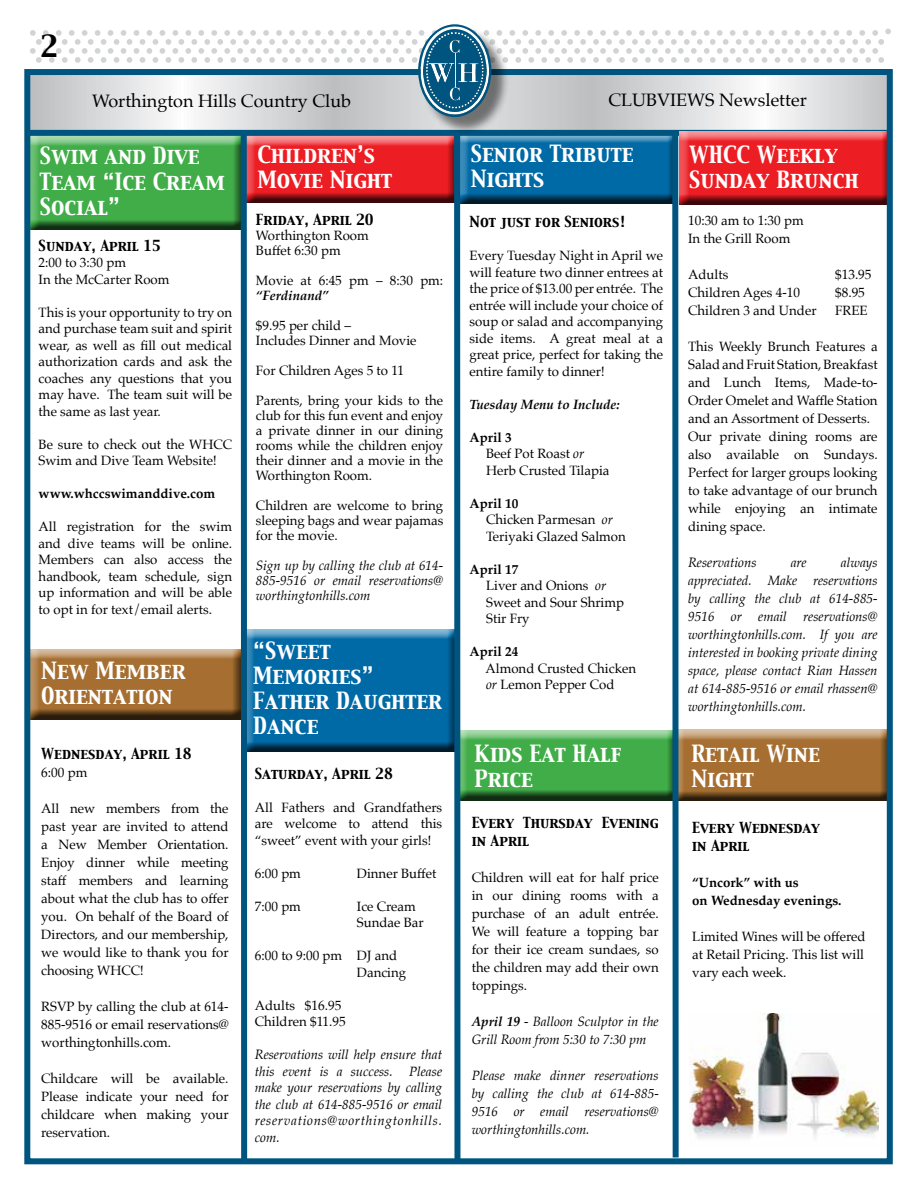
<style>
.page{position:relative;width:918px;height:1188px;background:#fff}
.page>*{position:absolute;margin:0;border:0;box-sizing:border-box;transform-origin:0 0}
.t1{font:27px "Capitals";color:#000}
.t2{font:21px/25.2px "Capitals";color:#fff;scale:.96 1}
.t3{font:18px "Palatino";color:#000}
.t4{font:13.5px/16.5px "Palatino";color:#000}
.t5{font:italic 13.5px/18px "Palatino";color:#000;text-align:justify}
.t6{font:13.5px/18px "Capitals";color:#000}
.t7{font:700 13.5px/18px "Palatino";color:#000}
.t8{font:italic 700 13.5px "Palatino";color:#000}
.s1{font-weight:700}
.s2{font-style:italic}
</style>
<div class="page">
<div style="left:238px;top:629px;width:221px;height:125px;background:#000;opacity:.75"></div>
<div style="left:239px;top:136px;width:219px;height:69px;background:#000;opacity:.75"></div>
<div style="left:452px;top:132px;width:229px;height:75px;background:#000;opacity:.75"></div>
<svg style="left:31px;top:117px;width:855px;height:12px"></svg>
<div style="left:668px;top:729px;width:224px;height:74px;background:#000;opacity:.75"></div>
<div style="left:446px;top:727px;width:233px;height:76px;background:#fff"></div>
<div style="left:451px;top:730px;width:228px;height:73px;background:#000;opacity:.75"></div>
<div style="left:23px;top:136px;width:222px;height:96px;background:#000;opacity:.75"></div>
<div style="left:18px;top:646px;width:226px;height:76px;background:#fff"></div>
<div style="left:23px;top:649px;width:221px;height:73px;background:#000;opacity:.75"></div>
<div style="left:241px;top:131px;width:6px;height:1030px;background:#005580"></div>
<div style="left:26px;top:130px;width:864px;height:6px;background:#005580"></div>
<div style="left:454px;top:133px;width:6px;height:1028px;background:#005580"></div>
<div style="left:668px;top:128px;width:226px;height:79px;background:#fff;opacity:.75"></div>
<div style="left:673px;top:131px;width:221px;height:76px;background:#000;opacity:.75"></div>
<img style="left:689px;top:1014px;width:189px;height:124px">
<div style="left:672px;top:131px;width:7px;height:1026px;background:#005580"></div>
<div style="left:24px;top:69px;width:869px;height:1095px;border:6px solid #005580"></div>
<div style="left:420px;top:27px;width:90px;height:109px;background:#000;opacity:.5"></div>
<svg style="left:30px;top:24px;width:861px;height:93px"></svg>
<h1 class="t1" style="left:40px;top:27px;width:20px">2</h1>
<h3 class="t3" style="left:92px;top:86px;width:261px">Worthington Hills Country Club</h3>
<h3 class="t3" style="left:608px;top:85px;width:200px">CLUBVIEWS Newsletter</h3>
<h2 class="t2" style="left:40px;top:145px;width:194px">Swim and Dive<br>Team “Ice Cream<br>Social”</h2>
<p class="t6" style="left:39px;top:237px;width:124px">Sunday, April 15</p>
<p class="t4" style="left:39px;top:254px;width:132px">2:00 to 3:30 pm<br>In the McCarter Room</p>
<p class="t4" style="left:39px;top:304px;width:195px;text-align:justify">This is your opportunity to try on and purchase team suit and spirit wear, as well as fill out medical authorization cards and ask the coaches any questions that you may have. The team suit will be the same as last year.</p>
<p class="t4" style="left:39px;top:436px;width:195px">Be sure to check out the WHCC<br>Swim and Dive Team Website!</p>
<p class="t7" style="left:39px;top:484px;width:178px">www.whccswimanddive.com</p>
<p class="t4" style="left:39px;top:518px;width:195px;text-align:justify">All registration for the swim and dive teams will be online.<br>Members can also access the handbook, team schedule, sign up information and will be able to opt in for text/email alerts.</p>
<h2 class="t2" style="left:41px;top:659px;width:152px">New Member<br>Orientation</h2>
<p class="t6" style="left:41px;top:746px;width:152px">Wednesday, April 18</p>
<p class="t4" style="left:41px;top:764px;width:48px">6:00 pm</p>
<p class="t4" style="left:41px;top:800px;width:189px;line-height:18px;text-align:justify">All new members from the past year are invited to attend a New Member Orientation.<br>Enjoy dinner while meeting staff members and learning about what the club has to offer you. On behalf of the Board of Directors, and our membership, we would like to thank you for choosing WHCC!</p>
<p class="t4" style="left:41px;top:998px;width:189px;line-height:18px;text-align:justify">RSVP by calling the club at 614- 885-9516 or email reservations@ worthingtonhills.com.</p>
<p class="t4" style="left:41px;top:1070px;width:189px;line-height:18px;text-align:justify">Childcare will be available.<br>Please indicate your need for childcare when making your reservation.</p>
<h2 class="t2" style="left:257px;top:143px;width:142px">Children’s<br>Movie Night</h2>
<p class="t6" style="left:256px;top:211px;width:119px">Friday, April 20</p>
<p class="t4" style="left:256px;top:228px;width:114px;line-height:15px">Worthington Room<br>Buffet 6:30 pm</p>
<p class="t4" style="left:256px;top:272px;width:189px">Movie at 6:45 pm – 8:30 pm:</p>
<p class="t8" style="left:256px;top:284px;width:74px">“Ferdinand”</p>
<p class="t4" style="left:256px;top:318px;width:162px;line-height:15px">$9.95 per child –<br>Includes Dinner and Movie</p>
<p class="t4" style="left:256px;top:362px;width:150px">For Children Ages 5 to 11</p>
<p class="t4" style="left:256px;top:393px;width:189px;line-height:15px;text-align:justify">Parents, bring your kids to the club for this fun event and enjoy a private dinner in our dining rooms while the children enjoy their dinner and a movie in the Worthington Room.</p>
<p class="t4" style="left:256px;top:498px;width:189px;line-height:15px;text-align:justify">Children are welcome to bring sleeping bags and wear pajamas for the movie.</p>
<p class="t5" style="left:256px;top:558px;width:189px;line-height:15px">Sign up by calling the club at 614- 885-9516 or email reservations@ worthingtonhills.com</p>
<h2 class="t2" style="left:253px;top:639px;width:198px">“Sweet<br>Memories”<br>Father Daughter<br>Dance</h2>
<p class="t6" style="left:255px;top:765px;width:139px">Saturday, April 28</p>
<p class="t4" style="left:255px;top:799px;width:189px;text-align:justify">All Fathers and Grandfathers are welcome to attend this “sweet” event with your girls!</p>
<p class="t4" style="left:255px;top:865px;width:48px">6:00 pm</p>
<p class="t4" style="left:357px;top:865px;width:81px">Dinner Buffet</p>
<p class="t4" style="left:255px;top:898px;width:48px">7:00 pm</p>
<p class="t4" style="left:357px;top:898px;width:68px">Ice Cream<br>Sundae Bar</p>
<p class="t4" style="left:357px;top:947px;width:51px;text-indent:-102px">6:00 to 9:00 pm DJ and<br>Dancing</p>
<p class="t4" style="left:255px;top:997px;width:92px">Adults $16.95<br>Children $11.95</p>
<p class="t5" style="left:255px;top:1046px;width:189px;line-height:16.5px">Reservations will help ensure that this event is a success. Please make your reservations by calling the club at 614-885-9516 or email reservations@worthingtonhills. com.</p>
<h2 class="t2" style="left:471px;top:143px;width:171px">Senior Tribute<br>Nights</h2>
<p class="t6" style="left:470px;top:214px;width:158px">Not just for Seniors!</p>
<p class="t4" style="left:470px;top:248px;width:195px;text-align:justify">Every Tuesday Night in April we will feature two dinner entrees at the price of $13.00 per entrée. The entrée will include your choice of soup or salad and accompanying side items. A great meal at a great price, perfect for taking the entire family to dinner!</p>
<p class="t8" style="left:470px;top:393px;width:152px">Tuesday Menu to Include:</p>
<p class="t4" style="left:486px;top:429px;width:125px;text-indent:-17px"><span class="s1">April 3<br></span>Beef Pot Roast <span class="s2">or<br></span>Herb Crusted Tilapia</p>
<p class="t4" style="left:486px;top:495px;width:141px;text-indent:-17px"><span class="s1">April 10<br></span>Chicken Parmesan <span class="s2">or<br></span>Teriyaki Glazed Salmon</p>
<p class="t4" style="left:486px;top:561px;width:140px;text-indent:-17px"><span class="s1">April 17<br></span>Liver and Onions <span class="s2">or<br></span>Sweet and Sour Shrimp<br>Stir Fry</p>
<p class="t7" style="left:470px;top:642px;width:50px">April 24</p>
<p class="t4" style="left:486px;top:660px;width:152px">Almond Crusted Chicken <span class="s2">or</span> Lemon Pepper Cod</p>
<h2 class="t2" style="left:475px;top:742px;width:155px">Kids Eat Half<br>Price</h2>
<p class="t6" style="left:472px;top:815px;width:188px">Every Thursday Evening in April</p>
<p class="t4" style="left:472px;top:869px;width:189px;line-height:18px;text-align:justify">Children will eat for half price in our dining rooms with a purchase of an adult entrée.<br>We will feature a topping bar for their ice cream sundaes, so the children may add their own toppings.</p>
<p class="t5" style="left:472px;top:1012px;width:189px"><span class="s1">April 19</span> - Balloon Sculptor in the<br>Grill Room from 5:30 to 7:30 pm</p>
<p class="t5" style="left:472px;top:1066px;width:189px">Please make dinner reservations by calling the club at 614-885- 9516 or email reservations@ worthingtonhills.com.</p>
<h2 class="t2" style="left:689px;top:144px;width:178px">WHCC Weekly<br>Sunday Brunch</h2>
<p class="t4" style="left:688px;top:211px;width:117px;line-height:18px">10:30 am to 1:30 pm<br>In the Grill Room</p>
<p class="t4" style="left:688px;top:266px;width:42px">Adults</p>
<p class="t4" style="left:835px;top:266px;width:38px">$13.95</p>
<p class="t4" style="left:688px;top:284px;width:113px">Children Ages 4-10</p>
<p class="t4" style="left:835px;top:284px;width:31px">$8.95</p>
<p class="t4" style="left:688px;top:302px;width:130px">Children 3 and Under</p>
<p class="t4" style="left:835px;top:302px;width:34px">FREE</p>
<p class="t4" style="left:688px;top:337px;width:191px;line-height:18px">This Weekly Brunch Features a<br>Salad and Fruit Station, Breakfast and Lunch Items, Made-to-<br>Order Omelet and Waffle Station and an Assortment of Desserts.<br>Our private dining rooms are also available on Sundays.<br>Perfect for larger groups looking to take advantage of our brunch while enjoying an intimate dining space.</p>
<p class="t5" style="left:688px;top:553px;width:70px">Reservations</p>
<p class="t5" style="left:791px;top:553px;width:17px">are</p>
<p class="t5" style="left:688px;top:553px;width:191px;text-indent:153px">always appreciated. Make reservations by calling the club at 614-885- 9516 or email reservations@ worthingtonhills.com. If you are interested in booking private dining space, please contact Rian Hassen at 614-885-9516 or email rhassen@ worthingtonhills.com.</p>
<h2 class="t2" style="left:691px;top:742px;width:135px">Retail Wine<br>Night</h2>
<p class="t6" style="left:692px;top:819px;width:129px">Every Wednesday in April</p>
<p class="t7" style="left:692px;top:873px;width:151px">“Uncork” with us<br>on Wednesday evenings.</p>
<p class="t4" style="left:692px;top:927px;width:175px;line-height:18px;text-align:justify">Limited Wines will be offered at Retail Pricing. This list will vary each week.</p>
</div>
